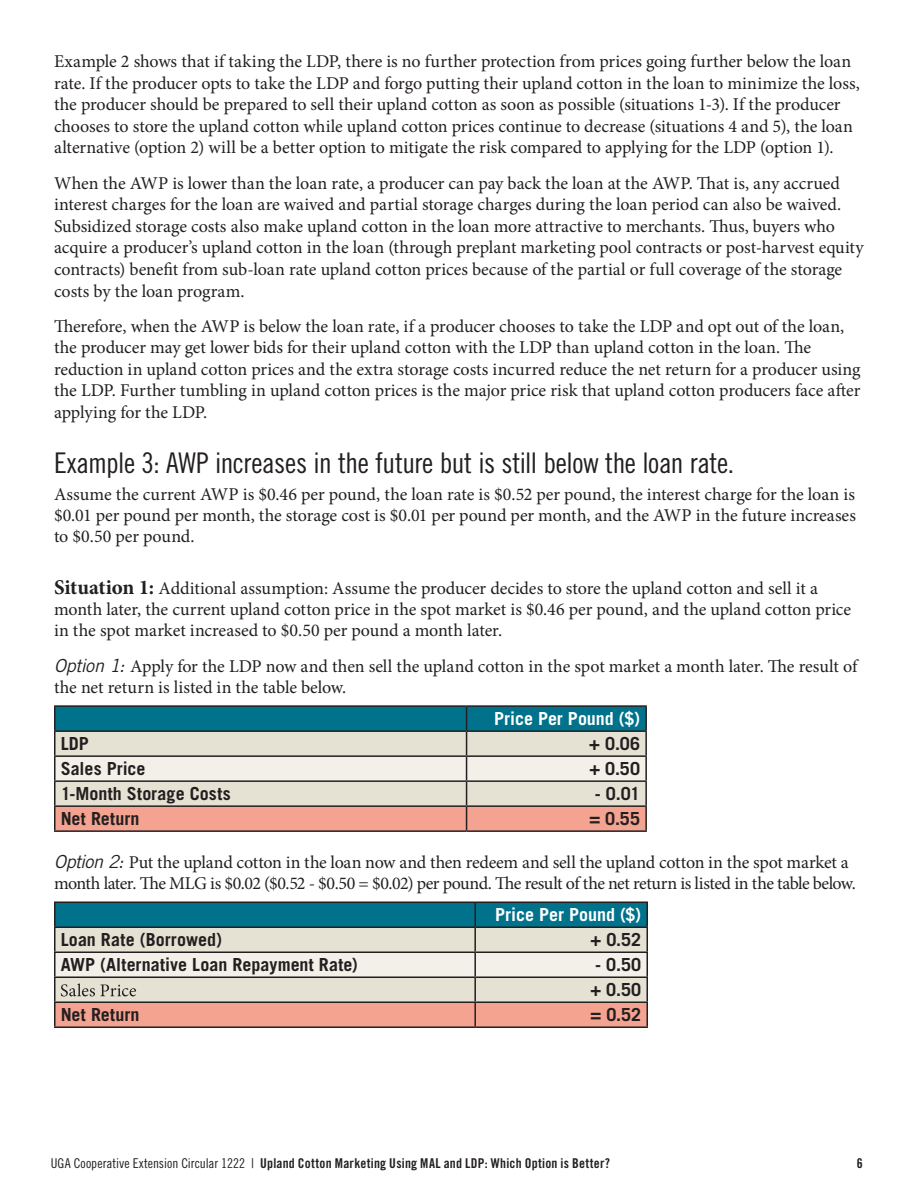
<style>
.page{position:relative;width:918px;height:1188px;background:#fff}
.page>*{position:absolute;margin:0;border:0;box-sizing:border-box;transform-origin:0 0}
.t1{font:28.5px "Trade Gothic LT Std Cn 18";letter-spacing:-.015em;color:#231f20}
.t2{font:18px/21.6px "Minion Pro";letter-spacing:-.005em;color:#231f20}
.t3{font:18px/21px "Minion Pro";letter-spacing:-.025em;color:#231f20}
.Footer_Pub_Info{font:700 18px "Trade Gothic LT Std";letter-spacing:.005em;color:#231f20}
.Footer_Pub_Info-2{font:700 18px "Trade Gothic LT Std";color:#fff}
.t4{font:13.5px "Trade Gothic LT Std Bd Cn 20";letter-spacing:.015em;color:#231f20}
.s1{font-weight:700;font-size:21px}
.s2{font-family:"Trade Gothic LT Std";font-style:italic}
.s3{font-family:"Trade Gothic LT Std Cn 18"}
</style>
<div class="page">
<hr style="left:54px;top:705px;width:413px;height:2px;background:#231f20">
<hr style="left:54px;top:707px;width:2px;height:23px;background:#231f20">
<hr style="left:467px;top:705px;width:180px;height:2px;background:#231f20">
<hr style="left:645px;top:707px;width:2px;height:23px;background:#231f20">
<hr style="left:54px;top:730px;width:413px;height:2px;background:#231f20">
<hr style="left:54px;top:732px;width:2px;height:23px;background:#231f20">
<hr style="left:467px;top:730px;width:180px;height:2px;background:#231f20">
<hr style="left:645px;top:732px;width:2px;height:23px;background:#231f20">
<hr style="left:54px;top:755px;width:413px;height:2px;background:#231f20">
<hr style="left:54px;top:757px;width:2px;height:23px;background:#231f20">
<hr style="left:467px;top:755px;width:180px;height:2px;background:#231f20">
<hr style="left:645px;top:757px;width:2px;height:23px;background:#231f20">
<hr style="left:54px;top:780px;width:413px;height:2px;background:#231f20">
<hr style="left:54px;top:782px;width:2px;height:23px;background:#231f20">
<hr style="left:467px;top:780px;width:180px;height:2px;background:#231f20">
<hr style="left:645px;top:782px;width:2px;height:23px;background:#231f20">
<hr style="left:54px;top:805px;width:413px;height:2px;background:#231f20">
<hr style="left:54px;top:807px;width:2px;height:23px;background:#231f20">
<hr style="left:467px;top:805px;width:180px;height:2px;background:#231f20">
<svg style="left:55px;top:706px;width:591px;height:124px;background:#b3b7b2"></svg>
<hr style="left:645px;top:807px;width:2px;height:23px;background:#231f20">
<hr style="left:54px;top:830px;width:413px;height:2px;background:#231f20">
<hr style="left:467px;top:830px;width:180px;height:2px;background:#231f20">
<div style="left:56px;top:903px;width:590px;height:24px;background:#00728c"></div>
<div style="left:56px;top:928px;width:590px;height:55px;background:#e5e2d4"></div>
<div style="left:56px;top:953px;width:590px;height:23px;background:#f2f0e9"></div>
<hr style="left:54px;top:902px;width:421px;height:1px;background:#231f20">
<hr style="left:54px;top:903px;width:2px;height:24px;background:#231f20">
<hr style="left:475px;top:902px;width:173px;height:1px;background:#231f20">
<hr style="left:474px;top:903px;width:2px;height:24px;background:#231f20">
<hr style="left:646px;top:903px;width:2px;height:24px;background:#231f20">
<hr style="left:54px;top:927px;width:421px;height:1px;background:#231f20">
<hr style="left:54px;top:928px;width:2px;height:23px;background:#231f20">
<hr style="left:475px;top:927px;width:173px;height:1px;background:#231f20">
<hr style="left:474px;top:928px;width:2px;height:23px;background:#231f20">
<hr style="left:646px;top:928px;width:2px;height:23px;background:#231f20">
<hr style="left:54px;top:951px;width:421px;height:2px;background:#231f20">
<hr style="left:54px;top:953px;width:2px;height:23px;background:#231f20">
<hr style="left:475px;top:951px;width:173px;height:2px;background:#231f20">
<hr style="left:474px;top:953px;width:2px;height:23px;background:#231f20">
<hr style="left:646px;top:953px;width:2px;height:23px;background:#231f20">
<hr style="left:54px;top:976px;width:421px;height:2px;background:#231f20">
<hr style="left:54px;top:978px;width:2px;height:23px;background:#231f20">
<hr style="left:475px;top:976px;width:173px;height:2px;background:#231f20">
<hr style="left:474px;top:978px;width:2px;height:23px;background:#231f20">
<hr style="left:646px;top:978px;width:2px;height:23px;background:#231f20">
<hr style="left:54px;top:1001px;width:421px;height:2px;background:#231f20">
<hr style="left:54px;top:1003px;width:2px;height:23px;background:#231f20">
<hr style="left:475px;top:1001px;width:173px;height:2px;background:#231f20">
<hr style="left:646px;top:1003px;width:2px;height:23px;background:#231f20">
<hr style="left:54px;top:1026px;width:421px;height:2px;background:#231f20">
<hr style="left:475px;top:1026px;width:173px;height:2px;background:#231f20">
<svg style="left:55px;top:983px;width:592px;height:44px;background:#e1b4a5"></svg>
<p class="t2" style="left:54px;top:51px;width:807px">Example 2 shows that if taking the LDP, there is no further protection from prices going further below the loan rate. If the producer opts to take the LDP and forgo putting their upland cotton in the loan to minimize the loss, the producer should be prepared to sell their upland cotton as soon as possible (situations 1-3). If the producer chooses to store the upland cotton while upland cotton prices continue to decrease (situations 4 and 5), the loan alternative (option 2) will be a better option to mitigate the risk compared to applying for the LDP (option 1).</p>
<p class="t2" style="left:54px;top:172px;width:811px">When the AWP is lower than the loan rate, a producer can pay back the loan at the AWP. That is, any accrued interest charges for the loan are waived and partial storage charges during the loan period can also be waived.<br>Subsidized storage costs also make upland cotton in the loan more attractive to merchants. Thus, buyers who acquire a producer’s upland cotton in the loan (through preplant marketing pool contracts or post-harvest equity contracts) benefit from sub-loan rate upland cotton prices because of the partial or full coverage of the storage costs by the loan program.</p>
<p class="t2" style="left:54px;top:315px;width:808px">Therefore, when the AWP is below the loan rate, if a producer chooses to take the LDP and opt out of the loan, the producer may get lower bids for their upland cotton with the LDP than upland cotton in the loan. The reduction in upland cotton prices and the extra storage costs incurred reduce the net return for a producer using the LDP. Further tumbling in upland cotton prices is the major price risk that upland cotton producers face after applying for the LDP.</p>
<p class="t1" style="left:54px;top:445px;width:682px">Example 3: AWP increases in the future but is still below the loan rate.</p>
<p class="t2" style="left:54px;top:484px;width:803px;line-height:21px;text-align:justify">Assume the current AWP is $0.46 per pound, the loan rate is $0.52 per pound, the interest charge for the loan is $0.01 per pound per month, the storage cost is $0.01 per pound per month, and the AWP in the future increases to $0.50 per pound.</p>
<p class="t2" style="left:54px;top:578px;width:799px;line-height:21px"><span class="s1">Situation 1:</span> Additional assumption: Assume the producer decides to store the upland cotton and sell it a month later, the current upland cotton price in the spot market is $0.46 per pound, and the upland cotton price in the spot market increased to $0.50 per pound a month later.</p>
<p class="t2" style="left:54px;top:655px;width:805px;line-height:21px"><span class="s2">Option 1:</span> Apply for the LDP now and then sell the upland cotton in the spot market a month later. The result of the net return is listed in the table below.</p>
<p class="Footer_Pub_Info-2" style="left:494px;top:708px;width:148px">Price Per Pound ($)</p>
<p class="Footer_Pub_Info" style="left:61px;top:733px;width:29px">LDP</p>
<p class="Footer_Pub_Info" style="left:589px;top:733px;width:52px">+ 0.06</p>
<p class="Footer_Pub_Info" style="left:61px;top:758px;width:86px">Sales Price</p>
<p class="Footer_Pub_Info" style="left:589px;top:758px;width:52px">+ 0.50</p>
<p class="Footer_Pub_Info" style="left:61px;top:783px;width:172px">1-Month Storage Costs</p>
<p class="Footer_Pub_Info" style="left:595px;top:783px;width:47px">- 0.01</p>
<p class="Footer_Pub_Info" style="left:61px;top:808px;width:80px">Net Return</p>
<p class="Footer_Pub_Info" style="left:589px;top:808px;width:52px">= 0.55</p>
<p class="t3" style="left:54px;top:852px;width:803px"><span class="s2">Option 2:</span> Put the upland cotton in the loan now and then redeem and sell the upland cotton in the spot market a month later. The MLG is $0.02 ($0.52 - $0.50 = $0.02) per pound. The result of the net return is listed in the table below.</p>
<p class="Footer_Pub_Info-2" style="left:495px;top:904px;width:148px">Price Per Pound ($)</p>
<p class="Footer_Pub_Info" style="left:61px;top:929px;width:163px">Loan Rate (Borrowed)</p>
<p class="Footer_Pub_Info" style="left:591px;top:929px;width:52px">+ 0.52</p>
<p class="Footer_Pub_Info" style="left:61px;top:954px;width:299px">AWP (Alternative Loan Repayment Rate)</p>
<p class="Footer_Pub_Info" style="left:595px;top:954px;width:48px">- 0.50</p>
<p class="Footer_Pub_Info" style="left:590px;top:979px;width:52px">+ 0.50</p>
<p class="Footer_Pub_Info" style="left:61px;top:1004px;width:80px">Net Return</p>
<p class="Footer_Pub_Info" style="left:591px;top:1004px;width:52px">= 0.52</p>
<p class="t4" style="left:51px;top:1155px;width:561px"><span class="s3">UGA Cooperative Extension Circular 1222 |</span> Upland Cotton Marketing Using MAL and LDP: Which Option is Better?</p>
<p class="t4" style="left:857px;top:1155px;width:7px">6</p>
</div>
